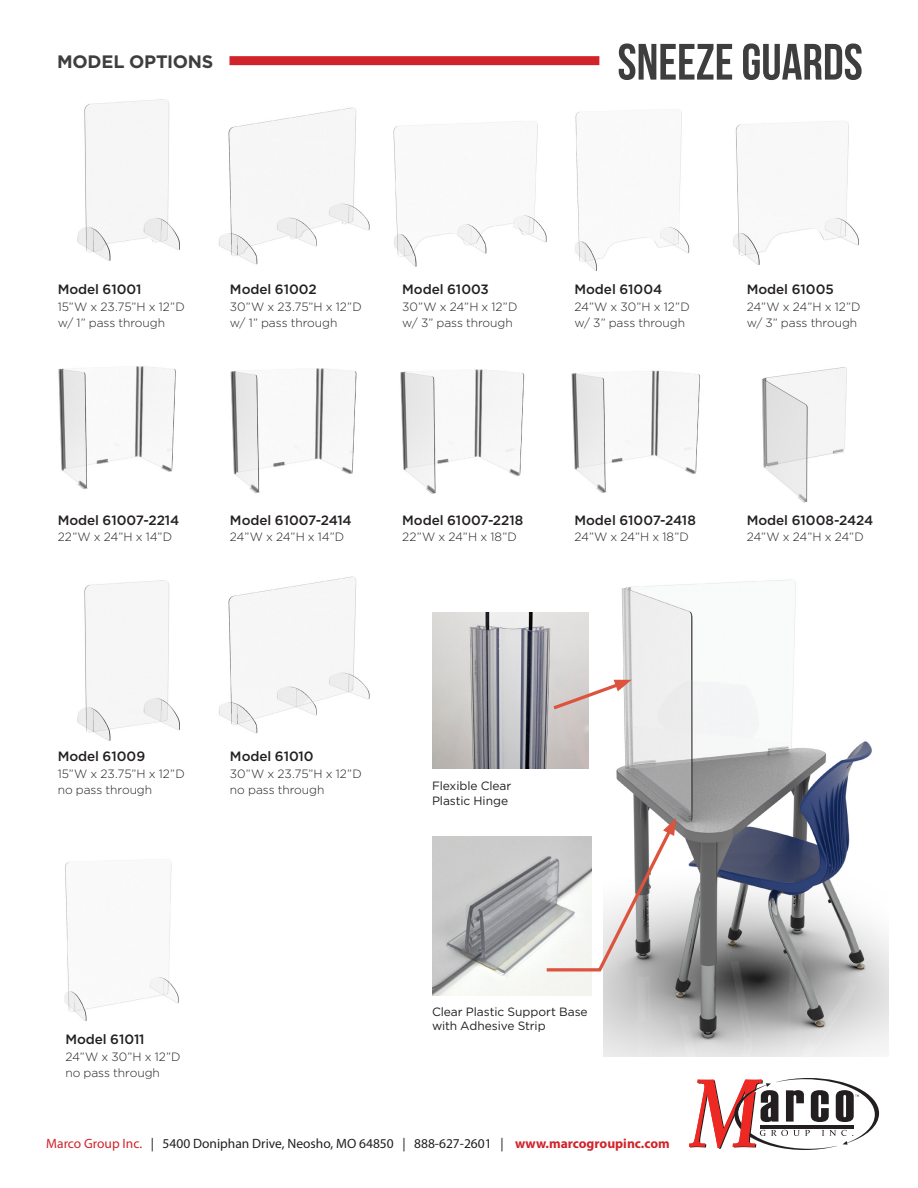
<style>
.page{position:relative;width:918px;height:1188px;background:#fff}
.page>*{position:absolute;margin:0;border:0;box-sizing:border-box;transform-origin:0 0}
.t1{font:700 51px "Bebas Neue";color:#3e3e3f}
.t2{font:700 18px "Gotham";letter-spacing:-.015em;color:#3e3e3f}
.t3{font:500 13.5px "Gotham";letter-spacing:-.005em;color:#231f20}
.t4{font:13.5px "Myriad Pro";color:#231f20}
.t5{font:300 12px "Gotham";letter-spacing:-.005em;color:#231f20}
.t6{font:12px/14.4px "Gotham";letter-spacing:-.005em;color:#231f20}
.s1{color:#d1232a}
.s2{font-weight:700;color:#d1232a}
</style>
<div class="page">
<img style="left:604px;top:579px;width:285px;height:478px">
<img style="left:733px;top:121px;width:126px;height:144px">
<img style="left:219px;top:107px;width:151px;height:158px">
<img style="left:219px;top:576px;width:151px;height:158px">
<img style="left:77px;top:99px;width:103px;height:162px">
<img style="left:77px;top:580px;width:103px;height:161px">
<img style="left:393px;top:121px;width:154px;height:146px">
<img style="left:575px;top:112px;width:115px;height:159px">
<img style="left:64px;top:859px;width:115px;height:162px">
<img style="left:58px;top:366px;width:118px;height:124px">
<img style="left:400px;top:369px;width:125px;height:125px">
<img style="left:230px;top:368px;width:127px;height:125px">
<img style="left:571px;top:370px;width:129px;height:123px">
<img style="left:762px;top:367px;width:85px;height:136px">
<img style="left:432px;top:613px;width:156px;height:156px">
<img style="left:432px;top:837px;width:159px;height:159px">
<svg style="left:543px;top:818px;width:133px;height:155px"></svg>
<svg style="left:550px;top:679px;width:82px;height:33px"></svg>
<svg style="left:688px;top:1078px;width:192px;height:72px"></svg>
<div style="left:230px;top:56px;width:369px;height:9px;background:#d1232a"></div>
<p class="t2" style="left:57px;top:50px;width:158px">MODEL OPTIONS</p>
<p class="t1" style="left:618px;top:34px;width:247px">SNEEZE GUARDS</p>
<p class="t3" style="left:58px;top:281px;width:85px">Model 61001</p>
<p class="t5" style="left:58px;top:299px;width:129px">15”W x 23.75”H x 12”D</p>
<p class="t5" style="left:58px;top:315px;width:109px">w/ 1” pass through</p>
<p class="t3" style="left:230px;top:281px;width:88px">Model 61002</p>
<p class="t5" style="left:230px;top:299px;width:133px">30”W x 23.75”H x 12”D</p>
<p class="t5" style="left:230px;top:315px;width:109px">w/ 1” pass through</p>
<p class="t3" style="left:402px;top:281px;width:88px">Model 61003</p>
<p class="t5" style="left:402px;top:299px;width:117px">30”W x 24”H x 12”D</p>
<p class="t5" style="left:402px;top:315px;width:112px">w/ 3” pass through</p>
<p class="t3" style="left:574px;top:281px;width:89px">Model 61004</p>
<p class="t5" style="left:574px;top:299px;width:117px">24”W x 30”H x 12”D</p>
<p class="t5" style="left:574px;top:315px;width:112px">w/ 3” pass through</p>
<p class="t3" style="left:747px;top:281px;width:88px">Model 61005</p>
<p class="t5" style="left:747px;top:299px;width:115px">24”W x 24”H x 12”D</p>
<p class="t5" style="left:747px;top:315px;width:112px">w/ 3” pass through</p>
<p class="t3" style="left:58px;top:511px;width:123px">Model 61007-2214</p>
<p class="t5" style="left:58px;top:529px;width:116px">22”W x 24”H x 14”D</p>
<p class="t3" style="left:230px;top:511px;width:123px">Model 61007-2414</p>
<p class="t5" style="left:230px;top:529px;width:116px">24”W x 24”H x 14”D</p>
<p class="t3" style="left:402px;top:511px;width:123px">Model 61007-2218</p>
<p class="t5" style="left:402px;top:529px;width:116px">22”W x 24”H x 18”D</p>
<p class="t3" style="left:574px;top:511px;width:123px">Model 61007-2418</p>
<p class="t5" style="left:574px;top:529px;width:116px">24”W x 24”H x 18”D</p>
<p class="t3" style="left:747px;top:511px;width:128px">Model 61008-2424</p>
<p class="t5" style="left:747px;top:529px;width:119px">24”W x 24”H x 24”D</p>
<p class="t3" style="left:58px;top:748px;width:89px">Model 61009</p>
<p class="t5" style="left:58px;top:766px;width:129px">15”W x 23.75”H x 12”D</p>
<p class="t5" style="left:58px;top:783px;width:96px">no pass through</p>
<p class="t3" style="left:230px;top:748px;width:85px">Model 61010</p>
<p class="t5" style="left:230px;top:766px;width:133px">30”W x 23.75”H x 12”D</p>
<p class="t5" style="left:230px;top:783px;width:96px">no pass through</p>
<p class="t6" style="left:432px;top:778px;width:81px">Flexible Clear<br>Plastic Hinge</p>
<p class="t3" style="left:65px;top:1031px;width:81px">Model 61011</p>
<p class="t5" style="left:65px;top:1049px;width:117px">24”W x 30”H x 12”D</p>
<p class="t5" style="left:65px;top:1065px;width:96px">no pass through</p>
<p class="t6" style="left:432px;top:1004px;width:157px">Clear Plastic Support Base with Adhesive Strip</p>
<p class="t4" style="left:46px;top:1136px;width:625px"><span class="s1">Marco Group Inc.</span> | 5400 Doniphan Drive, Neosho, MO 64850 | 888-627-2601 | <span class="s2">www.marcogroupinc.com</span></p>
</div>
